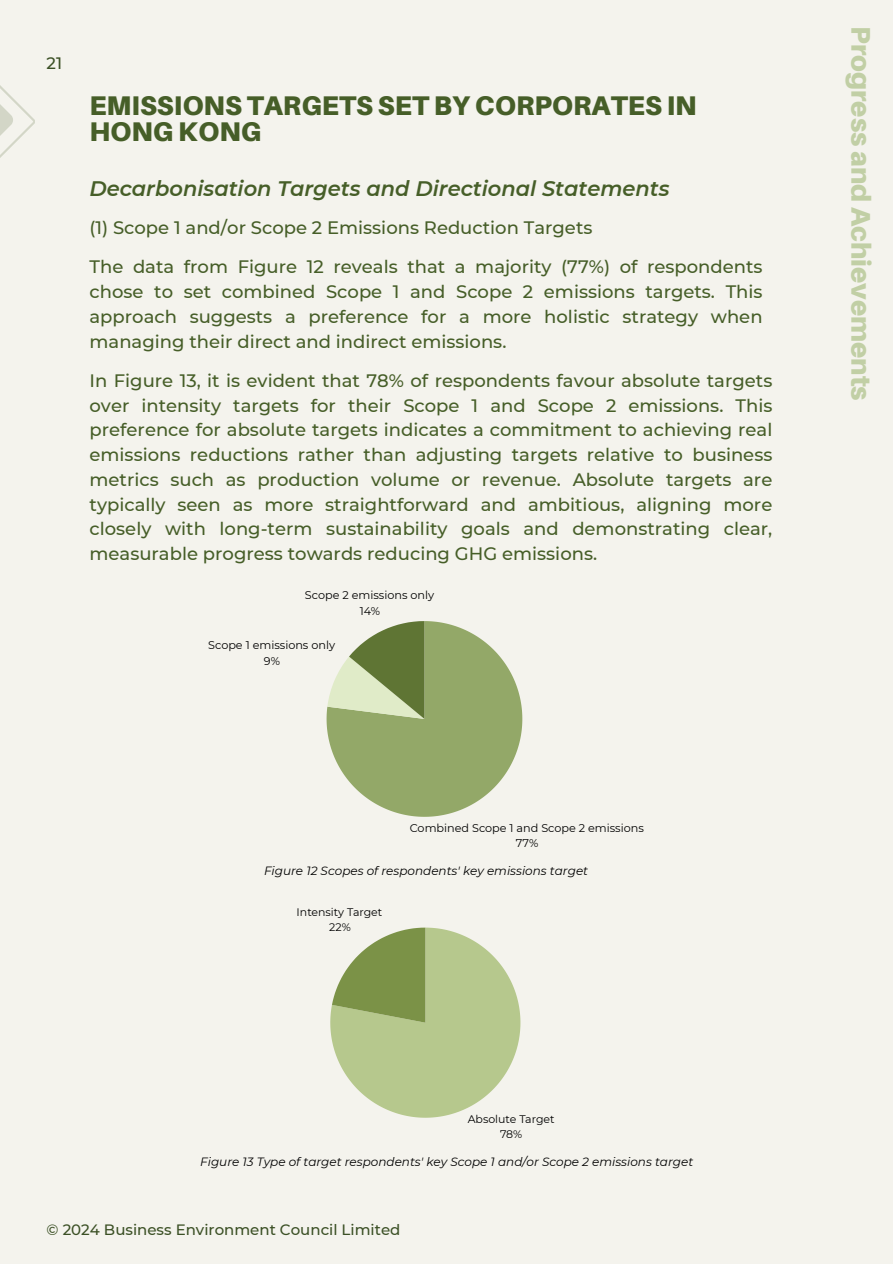
<style>
.page{position:relative;width:893px;height:1264px;background:#fff}
.page>*{position:absolute;margin:0;border:0;box-sizing:border-box;transform-origin:0 0}
.t1{font:900 27px/25.8px "Aileron";color:#465e28}
.t2{font:900 27px "Aileron";color:#c1cfa5}
.t3{font:italic 600 21px "Montserrat";color:#465e28}
.t4{font:500 18px/24.8px "Montserrat";color:#465e28;text-align:justify}
.t5{font:500 16.5px "Montserrat";color:#3b5025}
.t6{font:500 15px "Montserrat";color:#3b5025}
.t7{font:italic 12px "Montserrat";color:#000}
.t8{font:11.25px/15.6px "Montserrat";color:#000;text-align:center}
.t9{font:10.95px/15.3px "Montserrat";color:#000;text-align:center}
</style>
<div class="page">
<div style="left:0;top:0;width:892px;height:1263px;background:#f4f3ed"></div>
<svg style="left:0;top:85px;width:35px;height:73px"></svg>
<svg style="left:326px;top:621px;width:196px;height:195px"></svg>
<svg style="left:330px;top:927px;width:190px;height:190px"></svg>
<h2 class="t5" style="left:47px;top:53px;width:17px">21</h2>
<p class="t1" style="left:89px;top:92px;width:608px">EMISSIONS TARGETS SET BY CORPORATES IN<br>HONG KONG</p>
<h1 class="t3" style="left:89px;top:175px;width:581px">Decarbonisation Targets and Directional Statements</h1>
<p class="t4" style="left:89px;top:215px;width:504px">(1) Scope 1 and/or Scope 2 Emissions Reduction Targets</p>
<h3 class="t4" style="left:90px;top:254px;width:674px">The data from Figure 12 reveals that a majority (77%) of respondents chose to set combined Scope 1 and Scope 2 emissions targets. This approach suggests a preference for a more holistic strategy when managing their direct and indirect emissions.</h3>
<h4 class="t4" style="left:90px;top:368px;width:684px">In Figure 13, it is evident that 78% of respondents favour absolute targets over intensity targets for their Scope 1 and Scope 2 emissions. This preference for absolute targets indicates a commitment to achieving real emissions reductions rather than adjusting targets relative to business metrics such as production volume or revenue. Absolute targets are typically seen as more straightforward and ambitious, aligning more closely with long-term sustainability goals and demonstrating clear, measurable progress towards reducing GHG emissions.</h4>
<p class="t8" style="left:305px;top:587px;width:131px">Scope 2 emissions only<br>14%</p>
<p class="t8" style="left:208px;top:637px;width:128px">Scope 1 emissions only<br>9%</p>
<p class="t8" style="left:410px;top:819px;width:235px">Combined Scope 1 and Scope 2 emissions<br>77%</p>
<h4 class="t7" style="left:264px;top:863px;width:325px">Figure 12 Scopes of respondents' key emissions target</h4>
<p class="t9" style="left:296px;top:904px;width:87px">Intensity Target<br>22%</p>
<p class="t9" style="left:467px;top:1111px;width:88px">Absolute Target<br>78%</p>
<h4 class="t7" style="left:200px;top:1154px;width:494px">Figure 13 Type of target respondents' key Scope 1 and/or Scope 2 emissions target</h4>
<p class="t6" style="left:47px;top:1220px;width:355px">© 2024 Business Environment Council Limited</p>
<p class="t2" style="left:877px;top:26px;width:376px;rotate:90deg">Progress and Achievements</p>
</div>
